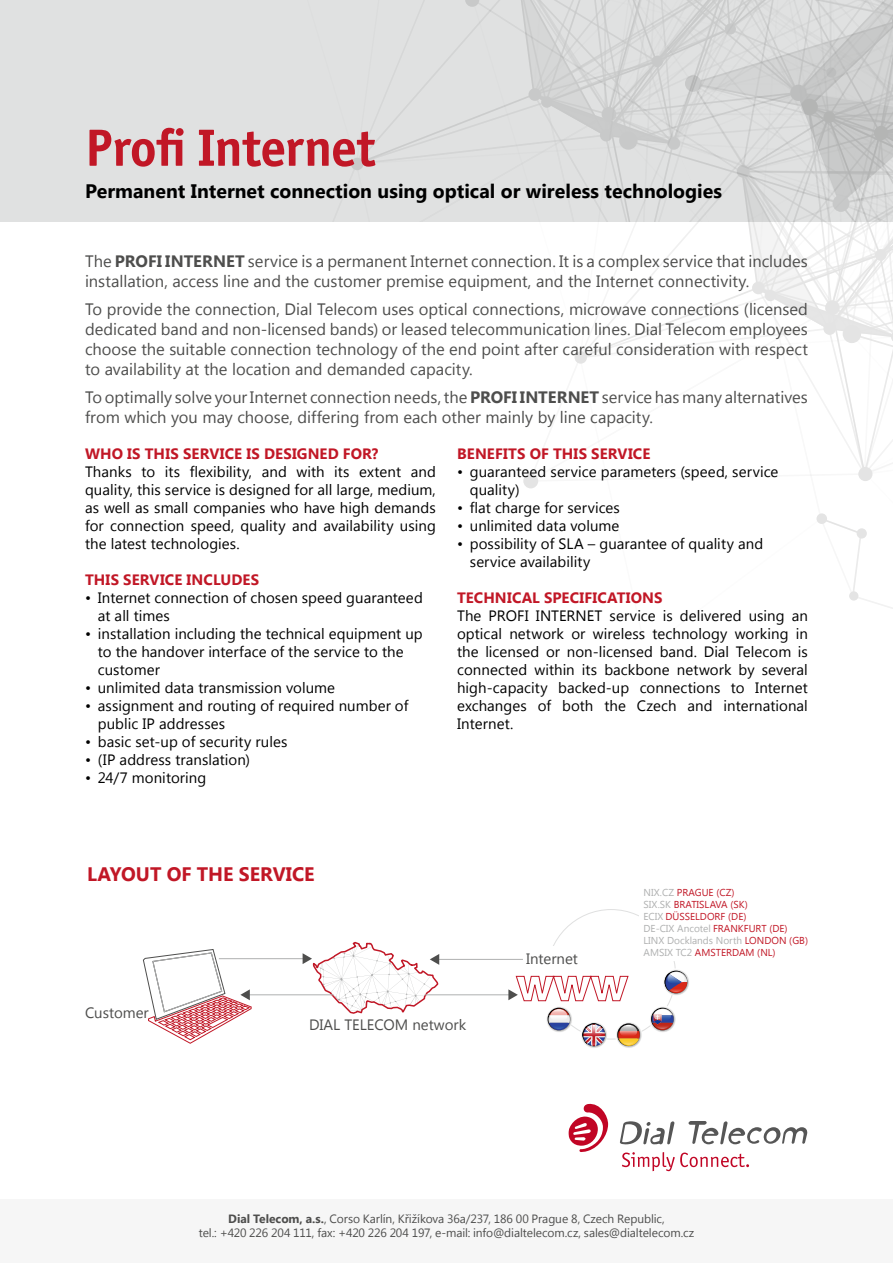
<style>
.page{position:relative;width:893px;height:1263px;background:#fff}
.page>*{position:absolute;margin:0;border:0;box-sizing:border-box;transform-origin:0 0}
.t1{font:700 52.5px "Officina Sans Itc TOT";letter-spacing:-.01em;color:#c11726}
.t2{font:700 19.5px "Segoe UI";color:#000}
.t3{font:700 19.5px "Segoe UI";color:#c11726}
.t4{font:16.5px/19.8px "Segoe UI";color:#4e4e4d}
.t5{font:15px/18px "Segoe UI";letter-spacing:.005em;color:#000}
.t6{font:700 15px "Segoe UI";letter-spacing:.01em;color:#c11726}
.t7{font:15px "Segoe UI";color:#4e4e4d}
.t8{font:12px/14.4px "Segoe UI";letter-spacing:-.01em;color:#4e4e4d;text-align:center}
.t9{font:10.05px/12px "Segoe UI";color:#c11726}
.s1{font-weight:700}
.s2{color:#afb0b0}
</style>
<div class="page">
<div style="left:0;top:1199px;width:893px;height:64px;background:#f6f6f6"></div>
<div style="left:0;top:0;width:893px;height:221px;background:#e0e1e1"></div>
<svg style="left:249px;top:0;width:644px;height:609px"></svg>
<div style="left:843px;top:325px;width:18px;height:18px;background:#e4e4e4;border-radius:50%"></div>
<hr style="left:437px;top:959px;width:86px;height:1px;background:#afb0b0">
<hr style="left:219px;top:958px;width:86px;height:1px;background:#afb0b0">
<hr style="left:247px;top:994px;width:87px;height:1px;background:#afb0b0">
<svg style="left:303px;top:941px;width:136px;height:73px"></svg>
<hr style="left:425px;top:994px;width:86px;height:1px;background:#afb0b0">
<svg style="left:143px;top:949px;width:109px;height:95px"></svg>
<svg style="left:508px;top:975px;width:121px;height:27px"></svg>
<svg style="left:662px;top:968px;width:28px;height:28px"></svg>
<svg style="left:665px;top:971px;width:22px;height:22px"></svg>
<svg style="left:545px;top:1005px;width:27px;height:28px"></svg>
<svg style="left:548px;top:1008px;width:22px;height:22px"></svg>
<svg style="left:649px;top:1005px;width:27px;height:28px"></svg>
<svg style="left:651px;top:1008px;width:23px;height:22px"></svg>
<svg style="left:615px;top:1021px;width:27px;height:27px"></svg>
<svg style="left:617px;top:1023px;width:23px;height:23px"></svg>
<svg style="left:580px;top:1021px;width:27px;height:27px"></svg>
<svg style="left:582px;top:1023px;width:23px;height:23px"></svg>
<svg style="left:568px;top:1103px;width:40px;height:49px"></svg>
<svg style="left:620px;top:1121px;width:188px;height:24px"></svg>
<svg style="left:622px;top:1152px;width:127px;height:19px"></svg>
<h1 class="t1" style="left:85px;top:115px;width:292px">Profi Internet</h1>
<h2 class="t2" style="left:85px;top:177px;width:639px">Permanent Internet connection using optical or wireless technologies</h2>
<p class="t4" style="left:85px;top:251px;width:724px">The <span class="s1">PROFI INTERNET</span> service is a permanent Internet connection. It is a complex service that includes installation, access line and the customer premise equipment, and the Internet connectivity.</p>
<p class="t4" style="left:85px;top:299px;width:724px;text-align:justify">To provide the connection, Dial Telecom uses optical connections, microwave connections (licensed dedicated band and non-licensed bands) or leased telecommunication lines. Dial Telecom employees choose the suitable connection technology of the end point after careful consideration with respect to availability at the location and demanded capacity.</p>
<p class="t4" style="left:85px;top:386px;width:724px">To optimally solve your Internet connection needs, the <span class="s1">PROFI INTERNET</span> service has many alternatives from which you may choose, differing from each other mainly by line capacity.</p>
<p class="t6" style="left:85px;top:443px;width:295px">WHO IS THIS SERVICE IS DESIGNED FOR?</p>
<p class="t5" style="left:85px;top:462px;width:352px;text-align:justify">Thanks to its flexibility, and with its extent and quality, this service is designed for all large, medium, as well as small companies who have high demands for connection speed, quality and availability using the latest technologies.</p>
<p class="t6" style="left:85px;top:569px;width:176px">THIS SERVICE INCLUDES</p>
<p class="t5" style="left:98px;top:588px;width:327px;text-indent:-13px">• Internet connection of chosen speed guaranteed at all times</p>
<p class="t5" style="left:98px;top:624px;width:326px;text-indent:-13px">• installation including the technical equipment up to the handover interface of the service to the customer</p>
<p class="t5" style="left:85px;top:678px;width:251px">• unlimited data transmission volume</p>
<p class="t5" style="left:98px;top:696px;width:312px;text-indent:-13px">• assignment and routing of required number of public IP addresses</p>
<p class="t5" style="left:85px;top:732px;width:204px">• basic set-up of security rules</p>
<p class="t5" style="left:85px;top:750px;width:166px">• (IP address translation)</p>
<p class="t5" style="left:85px;top:768px;width:123px">• 24/7 monitoring</p>
<p class="t6" style="left:457px;top:443px;width:195px">BENEFITS OF THIS SERVICE</p>
<p class="t5" style="left:470px;top:462px;width:310px;text-indent:-13px">• guaranteed service parameters (speed, service quality)</p>
<p class="t5" style="left:457px;top:498px;width:164px">• flat charge for services</p>
<p class="t5" style="left:457px;top:516px;width:164px">• unlimited data volume</p>
<p class="t5" style="left:470px;top:534px;width:295px;text-indent:-13px">• possibility of SLA – guarantee of quality and service availability</p>
<p class="t6" style="left:457px;top:587px;width:207px">TECHNICAL SPECIFICATIONS</p>
<p class="t5" style="left:457px;top:606px;width:352px;text-align:justify">The PROFI INTERNET service is delivered using an optical network or wireless technology working in the licensed or non-licensed band. Dial Telecom is connected within its backbone network by several high-capacity backed-up connections to Internet exchanges of both the Czech and international Internet.</p>
<h2 class="t3" style="left:87px;top:860px;width:229px">LAYOUT OF THE SERVICE</h2>
<p class="t7" style="left:85px;top:1002px;width:65px">Customer</p>
<p class="t7" style="left:309px;top:1014px;width:159px">DIAL TELECOM network</p>
<p class="t7" style="left:526px;top:948px;width:53px">Internet</p>
<p class="t9" style="left:643px;top:886px;width:166px"><span class="s2">NIX.CZ</span> PRAGUE (CZ)<br><span class="s2">SIX.SK</span> BRATISLAVA (SK)<br><span class="s2">ECIX</span> DÜSSELDORF (DE)<br><span class="s2">DE-CIX Ancotel</span> FRANKFURT (DE)<br><span class="s2">LINX Docklands North</span> LONDON (GB)<br><span class="s2">AMSIX TC2</span> AMSTERDAM (NL)</p>
<p class="t8" style="left:199px;top:1211px;width:497px"><span class="s1">Dial Telecom, a.s.</span>, Corso Karlín, Křižíkova 36a/237, 186 00 Prague 8, Czech Republic,<br>tel.: +420 226 204 111, fax: +420 226 204 197, e-mail: info@dialtelecom.cz, sales@dialtelecom.cz</p>
</div>
